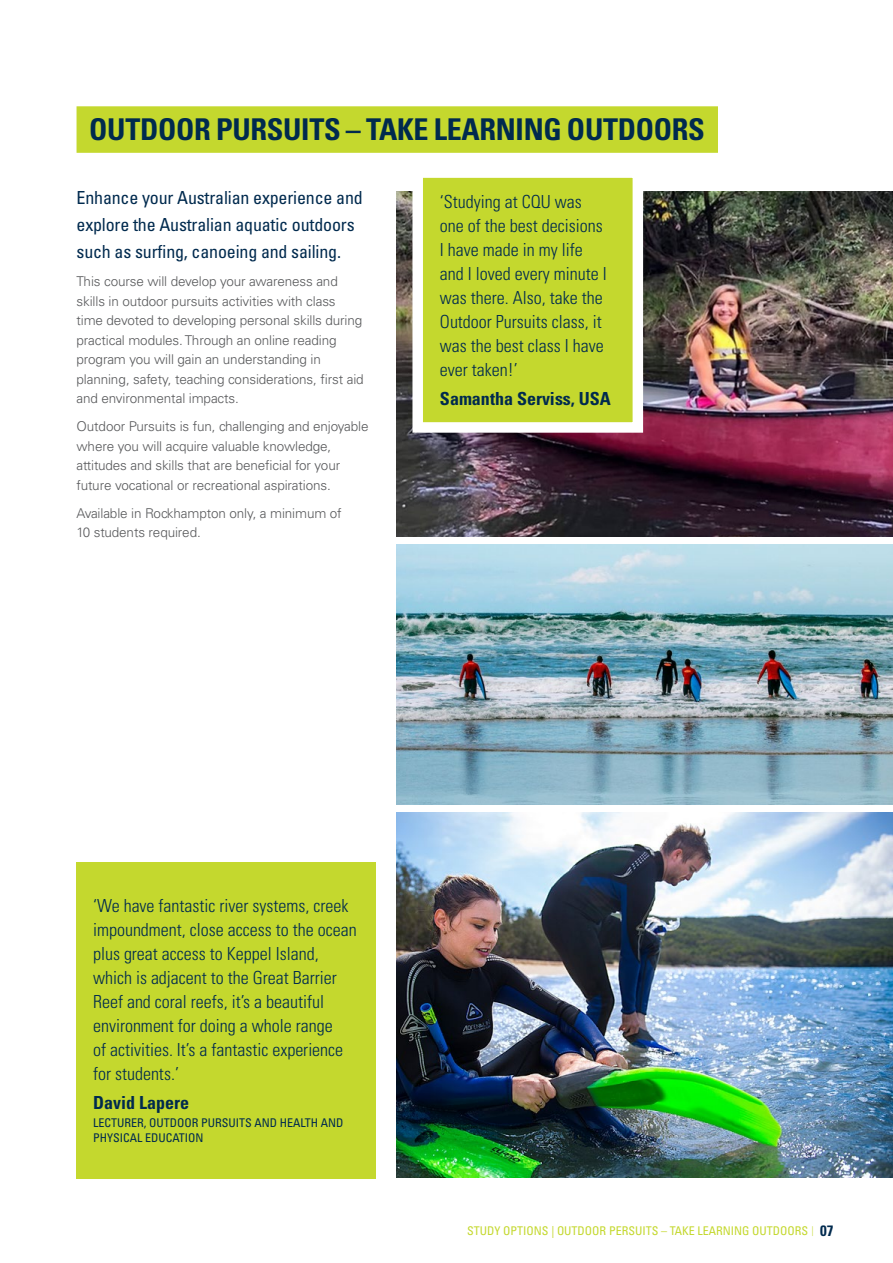
<style>
.page{position:relative;width:893px;height:1263px;background:#fff}
.page>*{position:absolute;margin:0;border:0;box-sizing:border-box;transform-origin:0 0}
.t1{font:700 condensed 30px "Univers LT Std";letter-spacing:-.01em;color:#002a4e}
.t2{font:300 condensed 18px/24px "Univers LT Std";color:#002a4e}
.t3{font:condensed 18px/27px "Univers LT Std";letter-spacing:-.01em;color:#002a4e}
.t4{font:700 condensed 18px "Univers LT Std";color:#002a4e}
.t5{font:300 13.5px/19.5px "Univers LT Std";letter-spacing:-.01em;color:#58595b}
.t6{font:condensed 12px/14.4px "Univers LT Std";color:#002a4e}
.t7{font:condensed 12px "Univers LT Std";color:#c4d82e}
.s1{font-weight:100;font-stretch:ultra-condensed;font-size:13.5px}
.s2{font-weight:700;font-size:15px;color:#002a4e}
</style>
<div class="page">
<div style="left:77px;top:106px;width:641px;height:47px;background:#c4d82e"></div>
<div style="left:76px;top:862px;width:300px;height:316px;background:#c4d82e"></div>
<img style="left:396px;top:813px;width:497px;height:365px">
<img style="left:396px;top:545px;width:497px;height:259px">
<img style="left:396px;top:191px;width:497px;height:345px">
<div style="left:418px;top:173px;width:220px;height:254px;background:#c4d82e"></div>
<div style="left:412px;top:167px;width:231px;height:266px;border:10px solid #fff"></div>
<h1 class="t1" style="left:89px;top:111px;width:617px">OUTDOOR PURSUITS – TAKE LEARNING OUTDOORS</h1>
<h2 class="t3" style="left:77px;top:184px;width:288px">Enhance your Australian experience and explore the Australian aquatic outdoors such as surfing, canoeing and sailing.</h2>
<p class="t5" style="left:77px;top:272px;width:289px">This course will develop your awareness and skills in outdoor pursuits activities with class time devoted to developing personal skills during practical modules. Through an online reading program you will gain an understanding in planning, safety, teaching considerations, first aid and environmental impacts.</p>
<p class="t5" style="left:77px;top:417px;width:294px">Outdoor Pursuits is fun, challenging and enjoyable where you will acquire valuable knowledge, attitudes and skills that are beneficial for your future vocational or recreational aspirations.</p>
<p class="t5" style="left:77px;top:503px;width:267px">Available in Rockhampton only, a minimum of<br>10 students required.</p>
<h2 class="t2" style="left:440px;top:190px;width:168px">‘Studying at CQU was one of the best decisions<br>I have made in my life and I loved every minute I was there. Also, take the<br>Outdoor Pursuits class, it was the best class I have ever taken!’</h2>
<h2 class="t4" style="left:440px;top:388px;width:172px">Samantha Serviss, USA</h2>
<p class="t2" style="left:93px;top:893px;width:265px">‘We have fantastic river systems, creek impoundment, close access to the ocean plus great access to Keppel Island, which is adjacent to the Great Barrier Reef and coral reefs, it’s a beautiful environment for doing a whole range<br>of activities. It’s a fantastic experience for students.’</p>
<h2 class="t4" style="left:93px;top:1091px;width:97px">David Lapere</h2>
<p class="t6" style="left:93px;top:1116px;width:252px">LECTURER, OUTDOOR PURSUITS AND HEALTH AND<br>PHYSICAL EDUCATION</p>
<p class="t7" style="left:467px;top:1223px;width:368px">STUDY OPTIONS | OUTDOOR PERSUITS – TAKE LEARNING OUTDOORS <span class="s1">|</span> <span class="s2">07</span></p>
</div>
